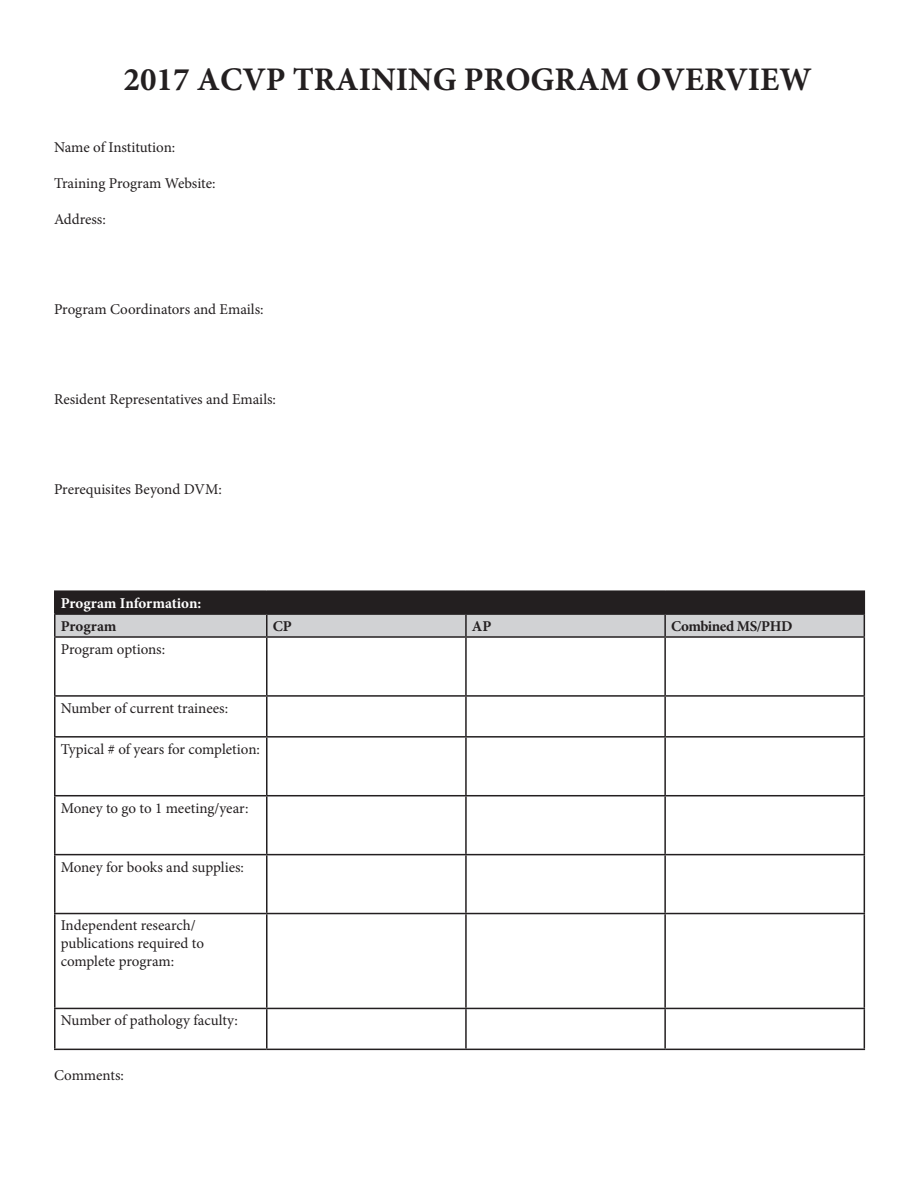
<style>
.page{position:relative;width:918px;height:1188px;background:#fff}
.page>*{position:absolute;margin:0;border:0;box-sizing:border-box;transform-origin:0 0}
.t1{font:700 33px "Minion Pro";color:#231f20}
.t2{font:15px/18px "Minion Pro";letter-spacing:-.005em;color:#231f20}
.t3{font:700 15px "Minion Pro";letter-spacing:-.015em;color:#231f20}
.t4{font:700 15px "Minion Pro";letter-spacing:-.005em;color:#fff}
</style>
<div class="page">
<hr style="left:54px;top:590px;width:213px;height:2px;background:#231f20">
<hr style="left:54px;top:592px;width:2px;height:21px;background:#231f20">
<hr style="left:267px;top:590px;width:199px;height:2px;background:#231f20">
<hr style="left:466px;top:590px;width:199px;height:2px;background:#231f20">
<hr style="left:665px;top:590px;width:200px;height:2px;background:#231f20">
<hr style="left:54px;top:613px;width:213px;height:2px;background:#231f20">
<hr style="left:54px;top:615px;width:2px;height:21px;background:#231f20">
<svg style="left:55px;top:592px;width:810px;height:44px;background:#757475"></svg>
<hr style="left:54px;top:636px;width:213px;height:2px;background:#231f20">
<hr style="left:54px;top:638px;width:2px;height:57px;background:#231f20">
<hr style="left:267px;top:636px;width:199px;height:2px;background:#231f20">
<hr style="left:266px;top:638px;width:2px;height:57px;background:#231f20">
<hr style="left:466px;top:636px;width:199px;height:2px;background:#231f20">
<hr style="left:465px;top:638px;width:2px;height:57px;background:#231f20">
<hr style="left:665px;top:636px;width:200px;height:2px;background:#231f20">
<hr style="left:664px;top:638px;width:2px;height:57px;background:#231f20">
<hr style="left:864px;top:638px;width:1px;height:57px;background:#231f20">
<hr style="left:54px;top:695px;width:213px;height:2px;background:#231f20">
<hr style="left:54px;top:697px;width:2px;height:39px;background:#231f20">
<hr style="left:267px;top:695px;width:199px;height:2px;background:#231f20">
<hr style="left:266px;top:697px;width:2px;height:39px;background:#231f20">
<hr style="left:466px;top:695px;width:199px;height:2px;background:#231f20">
<hr style="left:465px;top:697px;width:2px;height:39px;background:#231f20">
<hr style="left:665px;top:695px;width:200px;height:2px;background:#231f20">
<hr style="left:664px;top:697px;width:2px;height:39px;background:#231f20">
<hr style="left:864px;top:697px;width:1px;height:39px;background:#231f20">
<hr style="left:54px;top:736px;width:213px;height:2px;background:#231f20">
<hr style="left:54px;top:738px;width:2px;height:57px;background:#231f20">
<hr style="left:267px;top:736px;width:199px;height:2px;background:#231f20">
<hr style="left:266px;top:738px;width:2px;height:57px;background:#231f20">
<hr style="left:466px;top:736px;width:199px;height:2px;background:#231f20">
<hr style="left:465px;top:738px;width:2px;height:57px;background:#231f20">
<hr style="left:665px;top:736px;width:200px;height:2px;background:#231f20">
<hr style="left:664px;top:738px;width:2px;height:57px;background:#231f20">
<hr style="left:864px;top:738px;width:1px;height:57px;background:#231f20">
<hr style="left:54px;top:795px;width:213px;height:1px;background:#231f20">
<hr style="left:54px;top:796px;width:2px;height:58px;background:#231f20">
<hr style="left:267px;top:795px;width:199px;height:1px;background:#231f20">
<hr style="left:266px;top:796px;width:2px;height:58px;background:#231f20">
<hr style="left:466px;top:795px;width:199px;height:1px;background:#231f20">
<hr style="left:465px;top:796px;width:2px;height:58px;background:#231f20">
<hr style="left:665px;top:795px;width:200px;height:1px;background:#231f20">
<hr style="left:664px;top:796px;width:2px;height:58px;background:#231f20">
<hr style="left:864px;top:796px;width:1px;height:58px;background:#231f20">
<hr style="left:54px;top:854px;width:213px;height:1px;background:#231f20">
<hr style="left:54px;top:855px;width:2px;height:58px;background:#231f20">
<hr style="left:267px;top:854px;width:199px;height:1px;background:#231f20">
<hr style="left:266px;top:855px;width:2px;height:58px;background:#231f20">
<hr style="left:466px;top:854px;width:199px;height:1px;background:#231f20">
<hr style="left:465px;top:855px;width:2px;height:58px;background:#231f20">
<hr style="left:665px;top:854px;width:200px;height:1px;background:#231f20">
<hr style="left:664px;top:855px;width:2px;height:58px;background:#231f20">
<hr style="left:864px;top:855px;width:1px;height:58px;background:#231f20">
<hr style="left:54px;top:913px;width:213px;height:1px;background:#231f20">
<hr style="left:54px;top:914px;width:2px;height:94px;background:#231f20">
<hr style="left:267px;top:913px;width:199px;height:1px;background:#231f20">
<hr style="left:266px;top:914px;width:2px;height:94px;background:#231f20">
<hr style="left:466px;top:913px;width:199px;height:1px;background:#231f20">
<hr style="left:465px;top:914px;width:2px;height:94px;background:#231f20">
<hr style="left:665px;top:913px;width:200px;height:1px;background:#231f20">
<hr style="left:664px;top:914px;width:2px;height:94px;background:#231f20">
<hr style="left:864px;top:914px;width:1px;height:94px;background:#231f20">
<hr style="left:54px;top:1008px;width:213px;height:1px;background:#231f20">
<hr style="left:54px;top:1009px;width:2px;height:40px;background:#231f20">
<hr style="left:267px;top:1008px;width:199px;height:1px;background:#231f20">
<hr style="left:266px;top:1009px;width:2px;height:40px;background:#231f20">
<hr style="left:466px;top:1008px;width:199px;height:1px;background:#231f20">
<hr style="left:465px;top:1009px;width:2px;height:40px;background:#231f20">
<hr style="left:665px;top:1008px;width:200px;height:1px;background:#231f20">
<hr style="left:664px;top:1009px;width:2px;height:40px;background:#231f20">
<hr style="left:864px;top:1009px;width:1px;height:40px;background:#231f20">
<hr style="left:54px;top:1049px;width:213px;height:1px;background:#231f20">
<hr style="left:267px;top:1049px;width:199px;height:1px;background:#231f20">
<hr style="left:466px;top:1049px;width:199px;height:1px;background:#231f20">
<hr style="left:665px;top:1049px;width:200px;height:1px;background:#231f20">
<p class="t1" style="left:124px;top:56px;width:690px">2017 ACVP TRAINING PROGRAM OVERVIEW</p>
<p class="t2" style="left:54px;top:139px;width:123px">Name of Institution:</p>
<p class="t2" style="left:54px;top:175px;width:163px">Training Program Website:</p>
<p class="t2" style="left:54px;top:211px;width:53px">Address:</p>
<p class="t2" style="left:54px;top:301px;width:211px">Program Coordinators and Emails:</p>
<p class="t2" style="left:54px;top:391px;width:224px">Resident Representatives and Emails:</p>
<p class="t2" style="left:54px;top:481px;width:169px">Prerequisites Beyond DVM:</p>
<p class="t4" style="left:61px;top:593px;width:142px">Program Information:</p>
<p class="t3" style="left:61px;top:616px;width:57px">Program</p>
<p class="t3" style="left:273px;top:616px;width:21px">CP</p>
<p class="t3" style="left:472px;top:616px;width:21px">AP</p>
<p class="t3" style="left:671px;top:616px;width:123px">Combined MS/PHD</p>
<p class="t2" style="left:61px;top:640px;width:106px">Program options:</p>
<p class="t2" style="left:61px;top:699px;width:169px">Number of current trainees:</p>
<p class="t2" style="left:61px;top:740px;width:201px">Typical # of years for completion:</p>
<p class="t2" style="left:61px;top:799px;width:189px">Money to go to 1 meeting/year:</p>
<p class="t2" style="left:61px;top:858px;width:185px">Money for books and supplies:</p>
<p class="t2" style="left:61px;top:917px;width:145px">Independent research/ publications required to complete program:</p>
<p class="t2" style="left:61px;top:1012px;width:179px">Number of pathology faculty:</p>
<p class="t2" style="left:54px;top:1066px;width:71px">Comments:</p>
</div>
